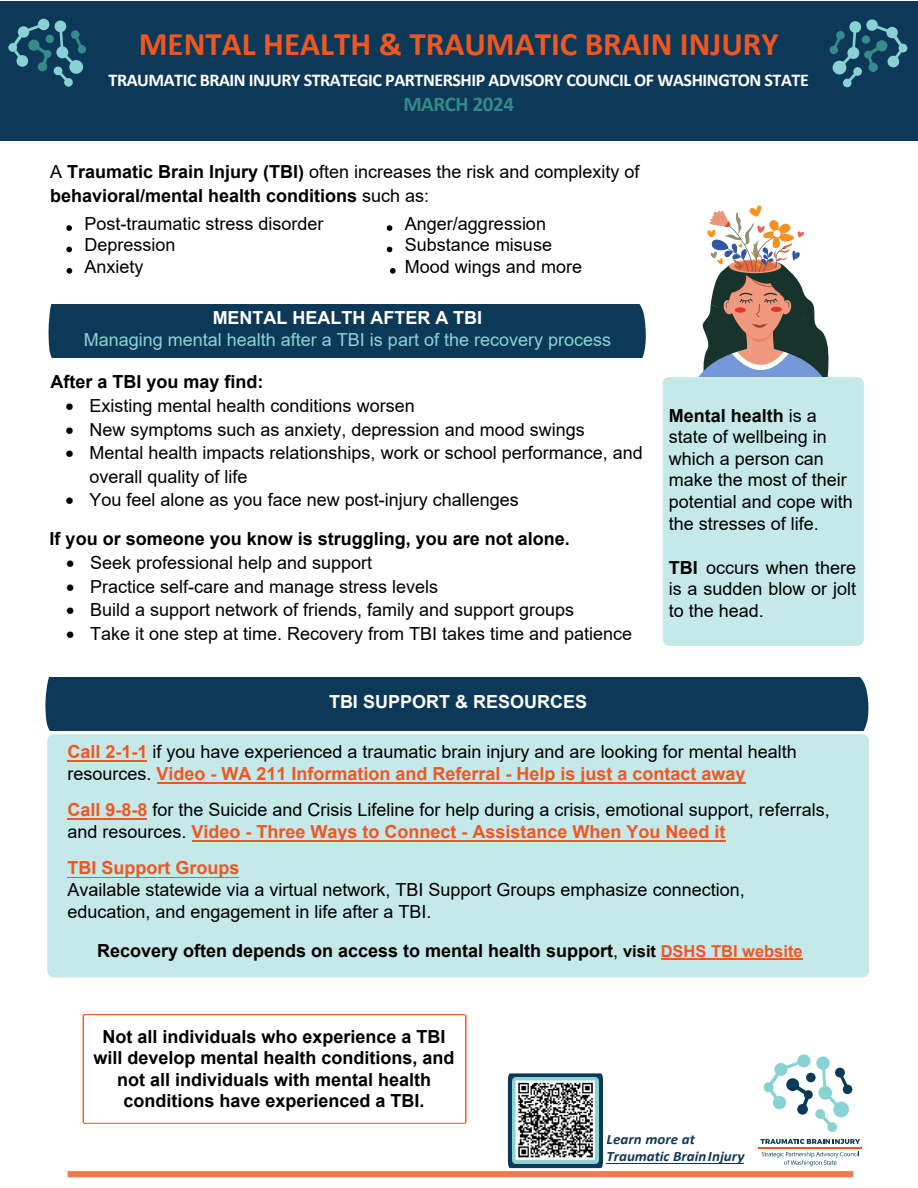
<style>
.page{position:relative;width:918px;height:1188px;background:#fff}
.page>*{position:absolute;margin:0;border:0;box-sizing:border-box;transform-origin:0 0}
.t1{font:700 33px "Calibri";color:#ef5722}
.t2{font:700 21px "Calibri";letter-spacing:-.02em;color:#36898a}
.t3{font:18px/21.6px "Arial";color:#000}
.t4{font:18px/21.6px "Arial";color:#000}
.t5{font:700 18px/21.3px "Arial";color:#000;text-align:center}
.t6{font:700 18px/23.7px "Arial";color:#000}
.t7{font:18px/21.6px "Arial";color:#8bd2d3;text-align:center}
.t8{font:700 18px "Calibri";letter-spacing:-.025em;color:#fff}
.t9{font:700 18px "Arial";color:#fff}
.t10{font:700 18px "Arial";color:#ef5722}
.t11{font:italic 700 14.25px/17.1px "Calibri";letter-spacing:.005em;color:#0d3956;scale:1.05 1}
.s1{font-style:inherit}
.s2{font-weight:400}
.s3{font-weight:700;color:#fff}
.s4{font-weight:700}
.s5{font-weight:700;color:#ef5722}
.s6{font-size:16.5px}
.s7{font-size:16.5px;color:#ef5823}
</style>
<div class="page">
<div style="left:0;top:1px;width:918px;height:139px;background:#0d3958"></div>
<div style="left:47px;top:734px;width:822px;height:243px;background:#c5e8e9;border-radius:6px"></div>
<svg style="left:698px;top:205px;width:131px;height:172px"></svg>
<div style="left:663px;top:377px;width:201px;height:269px;background:#c5e8e9"></div>
<div style="left:48px;top:304px;width:598px;height:54px;background:#0d3958"></div>
<svg style="left:387px;top:225px;width:5px;height:6px"></svg>
<svg style="left:387px;top:247px;width:5px;height:5px"></svg>
<svg style="left:390px;top:268px;width:6px;height:6px"></svg>
<svg style="left:66px;top:225px;width:6px;height:6px"></svg>
<svg style="left:66px;top:247px;width:6px;height:5px"></svg>
<svg style="left:67px;top:268px;width:5px;height:6px"></svg>
<svg style="left:830px;top:19px;width:77px;height:68px"></svg>
<svg style="left:8px;top:19px;width:78px;height:68px"></svg>
<div style="left:45px;top:677px;width:824px;height:53px;background:#0d3958"></div>
<hr style="left:68px;top:877px;width:171px;height:1px;background:#ef5722">
<hr style="left:192px;top:840px;width:533px;height:2px;background:#ef5722">
<hr style="left:68px;top:818px;width:79px;height:2px;background:#ef5722">
<hr style="left:157px;top:782px;width:588px;height:2px;background:#ef5722">
<hr style="left:68px;top:760px;width:79px;height:2px;background:#ef5722">
<hr style="left:661px;top:959px;width:142px;height:1px;background:#ef5823">
<div style="left:68px;top:1171px;width:785px;height:6px;background:#ed7b4f"></div>
<svg style="left:508px;top:1073px;width:95px;height:95px;background:#2a5a73"></svg>
<img style="left:513px;top:1078px;width:85px;height:85px">
<hr style="left:607px;top:1163px;width:137px;height:1px;background:#0d3956">
<hr style="left:759px;top:1147px;width:103px;height:2px;background:#ef5823">
<svg style="left:762px;top:1152px;width:97px;height:14px"></svg>
<svg style="left:764px;top:1054px;width:88px;height:78px"></svg>
<svg style="left:760px;top:1139px;width:100px;height:5px"></svg>
<div style="left:83px;top:1014px;width:383px;height:110px;border:1px solid #ef5823;border-radius:2px"></div>
<p class="t1" style="left:139px;top:21px;width:641px"><span class="s1">M</span>ENTAL HEALTH <span class="s1">&amp; T</span>RAUMATIC BRAIN INJURY</p>
<p class="t8" style="left:109px;top:67px;width:702px">TRAUMATIC BRAIN INJURY STRATEGIC PARTNERSHIP ADVISORY COUNCIL OF WASHINGTON STATE</p>
<p class="t2" style="left:403px;top:89px;width:112px">MARCH 2024</p>
<p class="t6" style="left:50px;top:160px;width:591px"><span class="s2">A</span> Traumatic Brain Injury (TBI) <span class="s2">often increases the risk and complexity of </span>behavioral/mental health conditions <span class="s2">such as:</span></p>
<p class="t3" style="left:85px;top:213px;width:241px">Post-traumatic stress disorder<br>Depression<br>Anxiety</p>
<p class="t3" style="left:405px;top:213px;width:179px">Anger/aggression<br>Substance misuse<br>Mood wings and more</p>
<p class="t7" style="left:84px;top:307px;width:529px"><span class="s3">MENTAL HEALTH AFTER A TBI<br></span>Managing mental health after a TBI is part of the recovery process</p>
<p class="t5" style="left:50px;top:372px;width:215px">After a TBI you may find:</p>
<p class="t3" style="left:65px;top:395px;width:351px">• Existing mental health conditions worsen</p>
<p class="t3" style="left:65px;top:418px;width:521px">• New symptoms such as anxiety, depression and mood swings</p>
<p class="t3" style="left:89px;top:441px;width:555px;line-height:23.7px;text-indent:-24px">• Mental health impacts relationships, work or school performance, and overall quality of life</p>
<p class="t3" style="left:65px;top:489px;width:455px">• You feel alone as you face new post-injury challenges</p>
<p class="t6" style="left:50px;top:527px;width:522px">If you or someone you know is struggling, you are not alone.</p>
<p class="t3" style="left:66px;top:552px;width:308px">• Seek professional help and support</p>
<p class="t3" style="left:66px;top:575px;width:374px">• Practice self-care and manage stress levels</p>
<p class="t3" style="left:66px;top:599px;width:510px">• Build a support network of friends, family and support groups</p>
<p class="t3" style="left:66px;top:623px;width:568px">• Take it one step at time. Recovery from TBI takes time and patience</p>
<p class="t9" style="left:329px;top:689px;width:260px">TBI SUPPORT &amp; RESOURCES</p>
<p class="t3" style="left:669px;top:404px;width:186px"><span class="s4">Mental health</span> is a state of wellbeing in which a person can make the most of their potential and cope with the stresses of life.</p>
<p class="t4" style="left:669px;top:557px;width:189px;text-align:justify"><span class="s4">TBI</span> occurs when there is a sudden blow or jolt to the head.</p>
<p class="t4" style="left:67px;top:741px;width:731px"><span class="s5">Call 2-1-1</span> if you have experienced a traumatic brain injury and are looking for mental health resources. <span class="s5">Video - WA 211 Information and Referral - Help is just a contact away</span></p>
<p class="t4" style="left:67px;top:799px;width:764px"><span class="s5">Call 9-8-8</span> for the Suicide and Crisis Lifeline for help during a crisis, emotional support, referrals, and resources. <span class="s5">Video - Three Ways to Connect - Assistance When You Need it</span></p>
<p class="t10" style="left:67px;top:855px;width:174px">TBI Support Groups</p>
<p class="t3" style="left:67px;top:879px;width:679px">Available statewide via a virtual network, TBI Support Groups emphasize connection, education, and engagement in life after a TBI.</p>
<p class="t5" style="left:97px;top:940px;width:707px">Recovery often depends on access to mental health support<span class="s2">,</span> <span class="s6">visit</span> <span class="s7">DSHS TBI website</span></p>
<p class="t5" style="left:94px;top:1026px;width:363px">Not all individuals who experience a TBI will develop mental health conditions, and not all individuals with mental health conditions have experienced a TBI.</p>
<p class="t11" style="left:607px;top:1130px;width:133px">Learn more at<br>Traumatic BrainInjury</p>
</div>
